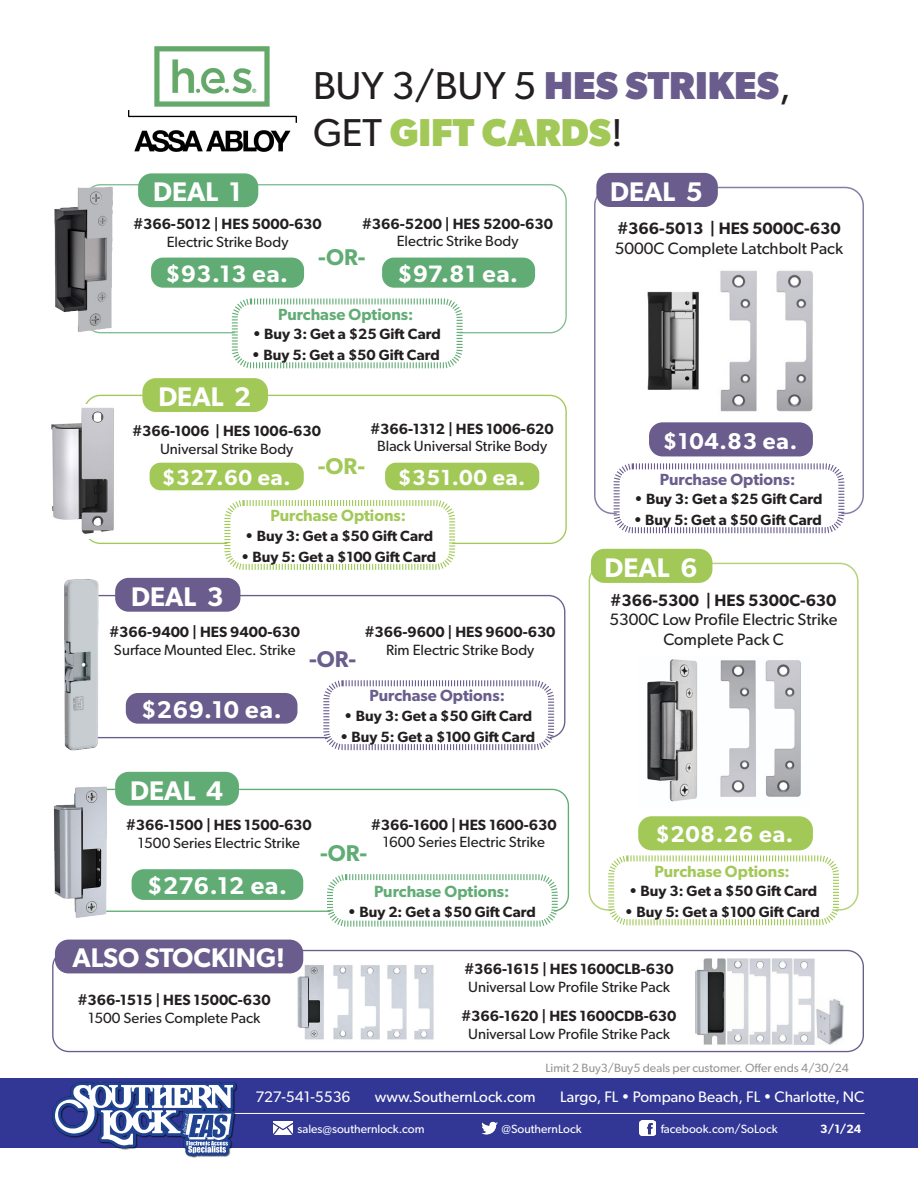
<style>
.page{position:relative;width:918px;height:1188px;background:#fff}
.page>*{position:absolute;margin:0;border:0;box-sizing:border-box;transform-origin:0 0}
.t1{font:39px "Gibson";letter-spacing:-.005em;color:#231f20}
.t2{font:700 39px "Gibson";color:#a2c958}
.t3{font:600 27px "Gibson";color:#fff}
.t4{font:600 24.3px "Gibson";letter-spacing:.03em;color:#fff}
.t5{font:600 23.85px "Gibson";letter-spacing:.03em;color:#fff}
.t6{font:600 22.95px "Gibson";letter-spacing:.03em;color:#fff}
.t7{font:600 22.8px "Gibson";color:#61ac75}
.t8{font:600 22.8px "Gibson";color:#a2c958}
.t9{font:600 22.8px "Gibson";color:#6a5d8d}
.t10{font:600 21.9px "Gibson";letter-spacing:.03em;color:#fff}
.t11{font:16.5px "Gibson";color:#231f20}
.t12{font:600 16.5px "Gibson";color:#231f20}
.t13{font:600 16.2px "Gibson";color:#a2c958}
.t14{font:600 16.2px "Gibson";color:#61ac75}
.t15{font:600 16.2px "Gibson";color:#6a5d8d}
.t16{font:15.3px "Gibson";color:#fff}
.t17{font:600 14.85px "Gibson";color:#231f20}
.t18{font:14.85px "Gibson";color:#231f20}
.t19{font:12px "Gibson";color:#fff}
.t20{font:12px "Gibson";color:#939598}
.t21{font:600 12px "Gibson";color:#fff}
.s1{font-weight:700;color:#6a5d8d}
.s2{font-weight:400;color:#231f20}
</style>
<div class="page">
<img style="left:297px;top:957px;width:137px;height:83px">
<div style="left:75px;top:789px;width:494px;height:123px;border:1px solid #61ac75;border-radius:16px"></div>
<div style="left:138px;top:173px;width:120px;height:34px;background:#61ac75;border-radius:14px"></div>
<div style="left:142px;top:378px;width:126px;height:34px;background:#a2c958;border-radius:14px"></div>
<svg style="left:223px;top:500px;width:233px;height:70px"></svg>
<div style="left:150px;top:463px;width:154px;height:27px;background:#a2c958;border-radius:11px"></div>
<div style="left:385px;top:463px;width:154px;height:27px;background:#a2c958;border-radius:11px"></div>
<div style="left:115px;top:578px;width:125px;height:34px;background:#6a5d8d;border-radius:14px"></div>
<div style="left:126px;top:693px;width:171px;height:31px;background:#6a5d8d;border-radius:12px"></div>
<div style="left:115px;top:772px;width:124px;height:34px;background:#61ac75;border-radius:14px"></div>
<div style="left:132px;top:869px;width:171px;height:31px;background:#61ac75;border-radius:12px"></div>
<div style="left:594px;top:187px;width:270px;height:327px;border:2px solid #887da4;border-radius:18px"></div>
<div style="left:596px;top:173px;width:122px;height:34px;background:#6a5d8d;border-radius:14px"></div>
<div style="left:649px;top:422px;width:164px;height:34px;background:#6a5d8d;border-radius:14px"></div>
<img style="left:54px;top:184px;width:66px;height:150px">
<img style="left:51px;top:407px;width:63px;height:127px">
<img style="left:64px;top:579px;width:41px;height:172px">
<img style="left:53px;top:786px;width:60px;height:132px">
<img style="left:647px;top:270px;width:166px;height:142px">
<div style="left:0;top:1078px;width:918px;height:70px;background:#323695"></div>
<hr style="left:225px;top:1113px;width:640px;height:1px;background:#fff">
<img style="left:52px;top:1081px;width:195px;height:77px">
<img style="left:273px;top:1122px;width:19px;height:12px">
<img style="left:482px;top:1121px;width:15px;height:14px">
<img style="left:640px;top:1120px;width:16px;height:16px">
<img style="left:128px;top:46px;width:168px;height:105px">
<div style="left:151px;top:258px;width:153px;height:30px;background:#61ac75;border-radius:12px"></div>
<div style="left:382px;top:258px;width:153px;height:30px;background:#61ac75;border-radius:12px"></div>
<svg style="left:231px;top:298px;width:233px;height:71px"></svg>
<svg style="left:322px;top:680px;width:233px;height:71px"></svg>
<svg style="left:326px;top:874px;width:233px;height:53px"></svg>
<svg style="left:612px;top:463px;width:234px;height:71px"></svg>
<div style="left:589px;top:563px;width:270px;height:348px;border:2px solid #b5d479;border-radius:18px"></div>
<div style="left:591px;top:549px;width:121px;height:34px;background:#a2c958;border-radius:14px"></div>
<div style="left:638px;top:816px;width:175px;height:34px;background:#a2c958;border-radius:14px"></div>
<svg style="left:607px;top:855px;width:233px;height:71px"></svg>
<img style="left:647px;top:659px;width:154px;height:143px">
<div style="left:52px;top:950px;width:812px;height:102px;border:1px solid #6a5d8d;border-radius:16px"></div>
<img style="left:696px;top:958px;width:147px;height:87px">
<div style="left:55px;top:940px;width:248px;height:33px;background:#6a5d8d;border-radius:14px"></div>
<p class="t1" style="left:313px;top:62px;width:479px">BUY 3/BUY 5 <span class="s1">HES STRIKES</span>,</p>
<p class="t2" style="left:313px;top:109px;width:311px"><span class="s2">GET</span> GIFT CARDS<span class="s2">!</span></p>
<p class="t3" style="left:153px;top:176px;width:90px">DEAL 1</p>
<p class="t17" style="left:133px;top:215px;width:190px">#366-5012 | HES 5000-630</p>
<p class="t18" style="left:167px;top:233px;width:123px">Electric Strike Body</p>
<p class="t17" style="left:362px;top:215px;width:192px">#366-5200 | HES 5200-630</p>
<p class="t18" style="left:397px;top:232px;width:123px">Electric Strike Body</p>
<p class="t7" style="left:318px;top:243px;width:49px">-OR-</p>
<p class="t5" style="left:166px;top:260px;width:124px">$93.13 ea.</p>
<p class="t5" style="left:398px;top:260px;width:122px">$97.81 ea.</p>
<p class="t14" style="left:278px;top:304px;width:137px">Purchase Options:</p>
<p class="t17" style="left:252px;top:325px;width:190px">• Buy 3: Get a $25 Gift Card</p>
<p class="t17" style="left:252px;top:346px;width:190px">• Buy 5: Get a $50 Gift Card</p>
<p class="t3" style="left:158px;top:380px;width:94px">DEAL 2</p>
<p class="t17" style="left:132px;top:422px;width:190px">#366-1006 | HES 1006-630</p>
<p class="t18" style="left:160px;top:440px;width:135px">Universal Strike Body</p>
<p class="t17" style="left:370px;top:420px;width:185px">#366-1312 | HES 1006-620</p>
<p class="t18" style="left:377px;top:437px;width:172px">Black Universal Strike Body</p>
<p class="t8" style="left:318px;top:452px;width:49px">-OR-</p>
<p class="t10" style="left:162px;top:465px;width:130px">$327.60 ea.</p>
<p class="t10" style="left:398px;top:465px;width:129px">$351.00 ea.</p>
<p class="t13" style="left:271px;top:506px;width:137px">Purchase Options:</p>
<p class="t17" style="left:245px;top:527px;width:190px">• Buy 3: Get a $50 Gift Card</p>
<p class="t17" style="left:241px;top:548px;width:197px">• Buy 5: Get a $100 Gift Card</p>
<p class="t3" style="left:131px;top:580px;width:94px">DEAL 3</p>
<p class="t17" style="left:109px;top:623px;width:192px">#366-9400 | HES 9400-630</p>
<p class="t18" style="left:114px;top:640px;width:183px">Surface Mounted Elec. Strike</p>
<p class="t4" style="left:141px;top:695px;width:142px">$269.10 ea.</p>
<p class="t9" style="left:309px;top:645px;width:49px">-OR-</p>
<p class="t17" style="left:365px;top:623px;width:192px">#366-9600 | HES 9600-630</p>
<p class="t18" style="left:386px;top:641px;width:150px">Rim Electric Strike Body</p>
<p class="t15" style="left:370px;top:686px;width:137px">Purchase Options:</p>
<p class="t17" style="left:344px;top:707px;width:190px">• Buy 3: Get a $50 Gift Card</p>
<p class="t17" style="left:340px;top:728px;width:197px">• Buy 5: Get a $100 Gift Card</p>
<p class="t3" style="left:130px;top:774px;width:94px">DEAL 4</p>
<p class="t17" style="left:126px;top:816px;width:187px">#366-1500 | HES 1500-630</p>
<p class="t18" style="left:138px;top:834px;width:164px">1500 Series Electric Strike</p>
<p class="t4" style="left:147px;top:871px;width:141px">$276.12 ea.</p>
<p class="t17" style="left:371px;top:816px;width:187px">#366-1600 | HES 1600-630</p>
<p class="t18" style="left:383px;top:833px;width:164px">1600 Series Electric Strike</p>
<p class="t7" style="left:320px;top:839px;width:49px">-OR-</p>
<p class="t14" style="left:374px;top:882px;width:137px">Purchase Options:</p>
<p class="t17" style="left:348px;top:903px;width:190px">• Buy 2: Get a $50 Gift Card</p>
<p class="t3" style="left:610px;top:175px;width:94px">DEAL 5</p>
<p class="t12" style="left:617px;top:219px;width:225px">#366-5013 | HES 5000C-630</p>
<p class="t11" style="left:615px;top:238px;width:230px">5000C Complete Latchbolt Pack</p>
<p class="t6" style="left:663px;top:427px;width:136px">$104.83 ea.</p>
<p class="t15" style="left:660px;top:469px;width:137px">Purchase Options:</p>
<p class="t17" style="left:634px;top:490px;width:190px">• Buy 3: Get a $25 Gift Card</p>
<p class="t17" style="left:633px;top:511px;width:190px">• Buy 5: Get a $50 Gift Card</p>
<p class="t3" style="left:605px;top:551px;width:94px">DEAL 6</p>
<p class="t12" style="left:611px;top:590px;width:227px">#366-5300 | HES 5300C-630</p>
<p class="t11" style="left:609px;top:610px;width:230px">5300C Low Profile Electric Strike</p>
<p class="t11" style="left:663px;top:630px;width:122px">Complete Pack C</p>
<p class="t6" style="left:655px;top:821px;width:140px">$208.26 ea.</p>
<p class="t13" style="left:654px;top:861px;width:137px">Purchase Options:</p>
<p class="t17" style="left:629px;top:882px;width:190px">• Buy 3: Get a $50 Gift Card</p>
<p class="t17" style="left:625px;top:903px;width:197px">• Buy 5: Get a $100 Gift Card</p>
<p class="t3" style="left:72px;top:942px;width:214px">ALSO STOCKING!</p>
<p class="t17" style="left:78px;top:991px;width:194px">#366-1515 | HES 1500C-630</p>
<p class="t18" style="left:88px;top:1009px;width:174px">1500 Series Complete Pack</p>
<p class="t17" style="left:464px;top:960px;width:211px">#366-1615 | HES 1600CLB-630</p>
<p class="t18" style="left:468px;top:978px;width:203px">Universal Low Profile Strike Pack</p>
<p class="t17" style="left:462px;top:1007px;width:216px">#366-1620 | HES 1600CDB-630</p>
<p class="t18" style="left:468px;top:1025px;width:203px">Universal Low Profile Strike Pack</p>
<p class="t20" style="left:545px;top:1061px;width:305px">Limit 2 Buy3/Buy5 deals per customer. Offer ends 4/30/24</p>
<p class="t16" style="left:256px;top:1087px;width:97px">727-541-5536</p>
<p class="t16" style="left:375px;top:1087px;width:162px">www.SouthernLock.com</p>
<p class="t16" style="left:560px;top:1087px;width:306px">Largo, FL • Pompano Beach, FL • Charlotte, NC</p>
<p class="t19" style="left:298px;top:1121px;width:129px">sales@southernlock.com</p>
<p class="t19" style="left:502px;top:1121px;width:81px">@SouthernLock</p>
<p class="t19" style="left:661px;top:1121px;width:118px">facebook.com/SoLock</p>
<p class="t21" style="left:820px;top:1122px;width:43px">3/1/24</p>
</div>
